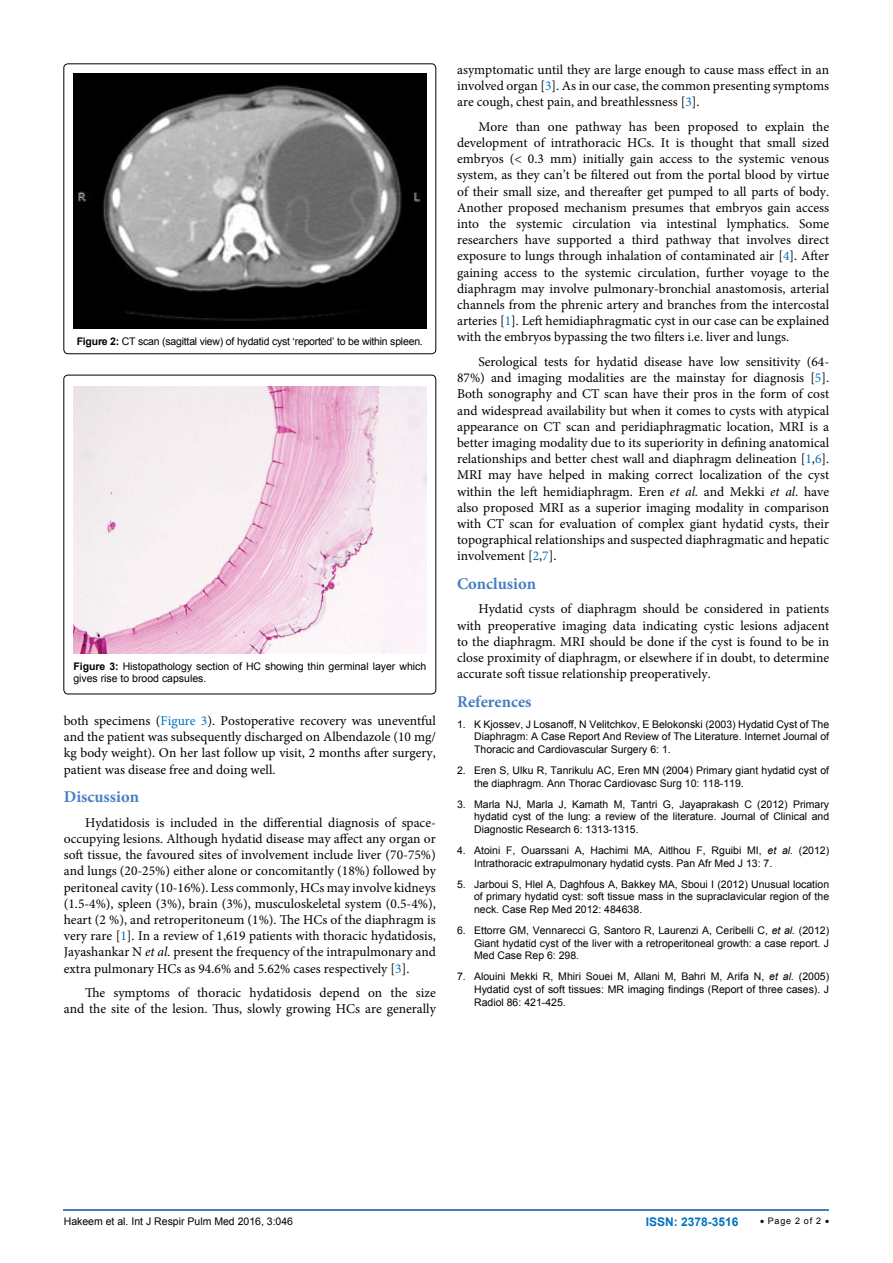
<style>
.page{position:relative;width:893px;height:1263px;background:#fff}
.page>*{position:absolute;margin:0;border:0;box-sizing:border-box;transform-origin:0 0}
.t1{font:700 16.5px "Minion Pro";color:#487ec0}
.t2{font:13.5px/16.2px "Minion Pro";color:#000;text-align:justify}
.t3{font:700 12px "Arial";color:#0072bc}
.t4{font:10.5px/12.6px "Arial";color:#000;text-align:justify}
.t5{font:10.5px "Arial";letter-spacing:-.02em;color:#000}
.t6{font:9px "Arial";letter-spacing:.08em;color:#000}
.s1{font-weight:700}
.s2{color:#0072bc}
.s3{font-style:italic}
</style>
<div class="page">
<hr style="left:64px;top:1209px;width:765px;height:2px;background:#487ec0">
<div style="left:64px;top:64px;width:372px;height:290px;border:1px solid #000;border-radius:4px"></div>
<img style="left:73px;top:73px;width:353px;height:255px">
<div style="left:64px;top:375px;width:372px;height:319px;border:1px solid #000;border-radius:4px"></div>
<img style="left:73px;top:387px;width:353px;height:266px">
<p class="t5" style="left:77px;top:334px;width:348px"><span class="s1">Figure 2:</span> CT scan (sagittal view) of hydatid cyst ‘reported’ to be within spleen.</p>
<p class="t4" style="left:73px;top:659px;width:354px"><span class="s1">Figure 3:</span> Histopathology section of HC showing thin germinal layer which gives rise to brood capsules.</p>
<p class="t2" style="left:64px;top:713px;width:374px">both specimens (<span class="s2">Figure 3</span>). Postoperative recovery was uneventful and the patient was subsequently discharged on Albendazole (10 mg/ kg body weight). On her last follow up visit, 2 months after surgery, patient was disease free and doing well.</p>
<p class="t1" style="left:64px;top:785px;width:77px">Discussion</p>
<p class="t2" style="left:64px;top:814px;width:374px;text-indent:21px">Hydatidosis is included in the differential diagnosis of space&shy;occupying lesions. Although hydatid disease may affect any organ or soft tissue, the favoured sites of involvement include liver (70-75%) and lungs (20-25%) either alone or concomitantly (18%) followed by peritoneal cavity (10-16%). Less commonly, HCs may involve kidneys (1.5-4%), spleen (3%), brain (3%), musculoskeletal system (0.5-4%), heart (2 %), and retroperitoneum (1%). The HCs of the diaphragm is very rare [<span class="s2">1</span>]. In a review of 1,619 patients with thoracic hydatidosis, Jayashankar N <span class="s3">et al.</span> present the frequency of the intrapulmonary and extra pulmonary HCs as 94.6% and 5.62% cases respectively [<span class="s2">3</span>].</p>
<p class="t2" style="left:64px;top:985px;width:374px;text-align:right">The symptoms of thoracic hydatidosis depend on the size and the site of the lesion. Thus, slowly growing HCs are generally</p>
<p class="t2" style="left:457px;top:61px;width:374px">asymptomatic until they are large enough to cause mass effect in an involved organ [<span class="s2">3</span>]. As in our case, the common presenting symptoms are cough, chest pain, and breathlessness [<span class="s2">3</span>].</p>
<p class="t2" style="left:457px;top:118px;width:374px;text-indent:21px">More than one pathway has been proposed to explain the development of intrathoracic HCs. It is thought that small sized embryos (&lt; 0.3 mm) initially gain access to the systemic venous system, as they can’t be filtered out from the portal blood by virtue of their small size, and thereafter get pumped to all parts of body.<br>Another proposed mechanism presumes that embryos gain access into the systemic circulation via intestinal lymphatics. Some researchers have supported a third pathway that involves direct exposure to lungs through inhalation of contaminated air [<span class="s2">4</span>]. After gaining access to the systemic circulation, further voyage to the diaphragm may involve pulmonary-bronchial anastomosis, arterial channels from the phrenic artery and branches from the intercostal arteries [<span class="s2">1</span>]. Left hemidiaphragmatic cyst in our case can be explained with the embryos bypassing the two filters i.e. liver and lungs.</p>
<p class="t2" style="left:457px;top:354px;width:374px;text-indent:21px">Serological tests for hydatid disease have low sensitivity (64- 87%) and imaging modalities are the mainstay for diagnosis [<span class="s2">5</span>].<br>Both sonography and CT scan have their pros in the form of cost and widespread availability but when it comes to cysts with atypical appearance on CT scan and peridiaphragmatic location, MRI is a better imaging modality due to its superiority in defining anatomical relationships and better chest wall and diaphragm delineation [<span class="s2">1</span>,<span class="s2">6</span>].<br>MRI may have helped in making correct localization of the cyst within the left hemidiaphragm. Eren <span class="s3">et al.</span> and Mekki <span class="s3">et al.</span> have also proposed MRI as a superior imaging modality in comparison with CT scan for evaluation of complex giant hydatid cysts, their topographical relationships and suspected diaphragmatic and hepatic involvement [<span class="s2">2</span>,<span class="s2">7</span>].</p>
<p class="t1" style="left:457px;top:572px;width:81px">Conclusion</p>
<p class="t2" style="left:457px;top:601px;width:374px;text-indent:21px">Hydatid cysts of diaphragm should be considered in patients with preoperative imaging data indicating cystic lesions adjacent to the diaphragm. MRI should be done if the cyst is found to be in close proximity of diaphragm, or elsewhere if in doubt, to determine accurate soft tissue relationship preoperatively.</p>
<p class="t1" style="left:457px;top:690px;width:76px">References</p>
<p class="t4" style="left:474px;top:718px;width:357px;text-indent:-17px">1. K Kjossev, J Losanoff, N Velitchkov, E Belokonski (2003) Hydatid Cyst of The Diaphragm: A Case Report And Review of The Literature. Internet Journal of Thoracic and Cardiovascular Surgery 6: 1.</p>
<p class="t4" style="left:474px;top:764px;width:357px;text-indent:-17px">2. Eren S, Ulku R, Tanrikulu AC, Eren MN (2004) Primary giant hydatid cyst of the diaphragm. Ann Thorac Cardiovasc Surg 10: 118-119.</p>
<p class="t4" style="left:474px;top:798px;width:357px;text-indent:-17px">3. Marla NJ, Marla J, Kamath M, Tantri G, Jayaprakash C (2012) Primary hydatid cyst of the lung: a review of the literature. Journal of Clinical and Diagnostic Research 6: 1313-1315.</p>
<p class="t4" style="left:474px;top:844px;width:357px;text-indent:-17px">4. Atoini F, Ouarssani A, Hachimi MA, Aitlhou F, Rguibi MI, <span class="s3">et al.</span> (2012)<br>Intrathoracic extrapulmonary hydatid cysts. Pan Afr Med J 13: 7.</p>
<p class="t4" style="left:474px;top:878px;width:357px;text-indent:-17px">5. Jarboui S, Hlel A, Daghfous A, Bakkey MA, Sboui I (2012) Unusual location of primary hydatid cyst: soft tissue mass in the supraclavicular region of the neck. Case Rep Med 2012: 484638.</p>
<p class="t4" style="left:474px;top:924px;width:357px;text-indent:-17px">6. Ettorre GM, Vennarecci G, Santoro R, Laurenzi A, Ceribelli C, <span class="s3">et al.</span> (2012)<br>Giant hydatid cyst of the liver with a retroperitoneal growth: a case report. J Med Case Rep 6: 298.</p>
<p class="t4" style="left:474px;top:970px;width:357px;text-indent:-17px">7. Alouini Mekki R, Mhiri Souei M, Allani M, Bahri M, Arifa N, <span class="s3">et al.</span> (2005)<br>Hydatid cyst of soft tissues: MR imaging findings (Report of three cases). J Radiol 86: 421-425.</p>
<p class="t4" style="left:64px;top:1215px;width:231px">Hakeem et al. Int J Respir Pulm Med 2016, 3:046</p>
<p class="t3" style="left:646px;top:1213px;width:94px">ISSN: 2378-3516</p>
<p class="t6" style="left:760px;top:1214px;width:71px">• Page 2 of 2 •</p>
</div>
